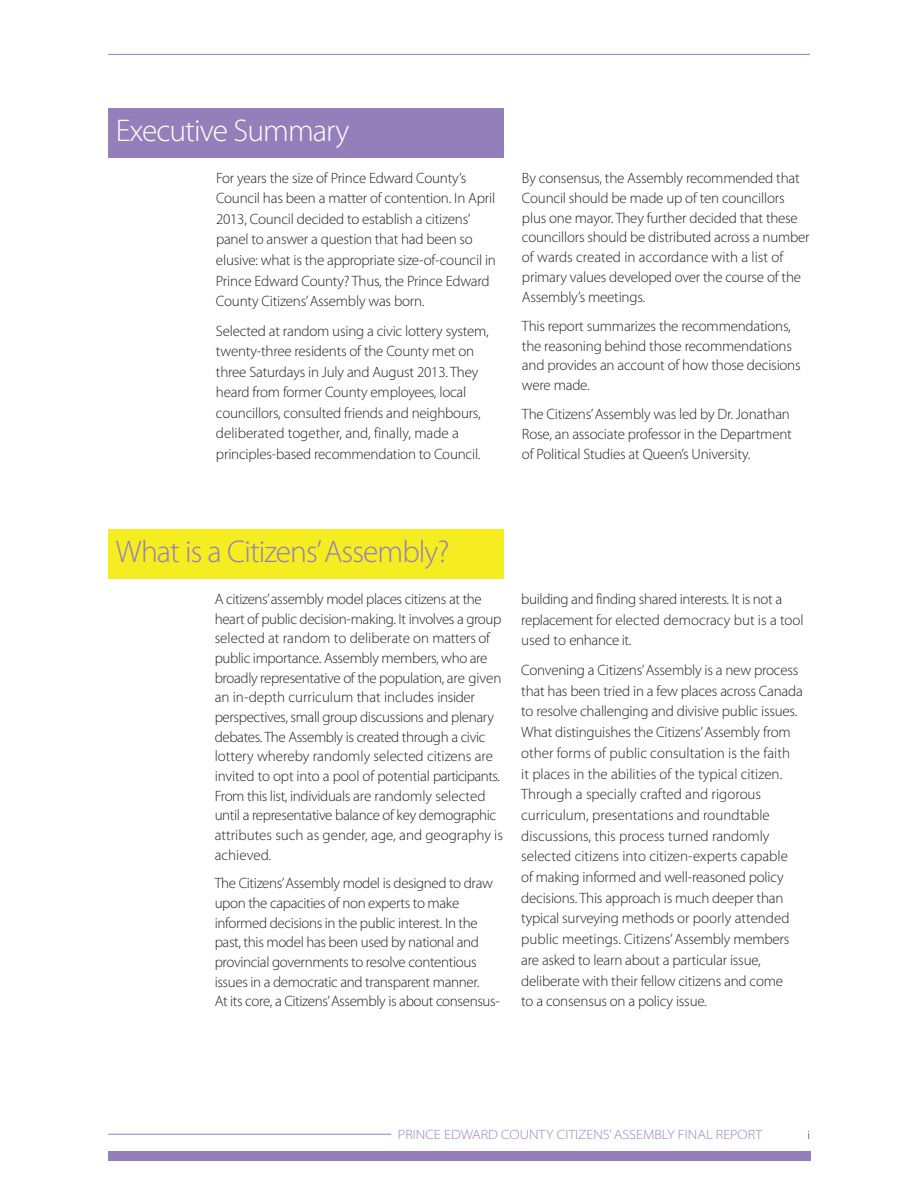
<style>
.page{position:relative;width:918px;height:1188px;background:#fff}
.page>*{position:absolute;margin:0;border:0;box-sizing:border-box;transform-origin:0 0}
.t1{font:300 31.5px "Myriad Pro";letter-spacing:-.03em;color:#957fba}
.t2{font:300 31.5px "Myriad Pro";letter-spacing:-.03em;color:#fff}
.t3{font:300 15px/19.6px "Myriad Pro";letter-spacing:-.015em;color:#231f20}
.t4{font:300 semi-expanded 13.5px "Myriad Pro";color:#957fba}
.t5{font:300 12px "Myriad Pro";color:#231f20}
</style>
<div class="page">
<div style="left:108px;top:1151px;width:702px;height:9px;background:#957fba"></div>
<hr style="left:108px;top:1134px;width:283px;height:1px;background:#957fba">
<hr style="left:108px;top:54px;width:702px;height:1px;background:#957fba">
<div style="left:108px;top:529px;width:396px;height:50px;background:#f6ed21"></div>
<div style="left:108px;top:108px;width:396px;height:50px;background:#957fba"></div>
<h1 class="t2" style="left:116px;top:118px;width:235px">Executive Summary</h1>
<p class="t3" style="left:216px;top:169px;width:281px;line-height:20.5px">For years the size of Prince Edward County’s Council has been a matter of contention. In April 2013, Council decided to establish a citizens’ panel to answer a question that had been so elusive: what is the appropriate size-of-council in Prince Edward County? Thus, the Prince Edward County Citizens’Assembly was born.</p>
<p class="t3" style="left:216px;top:321px;width:274px;line-height:20.5px">Selected at random using a civic lottery system, twenty-three residents of the County met on three Saturdays in July and August 2013. They heard from former County employees, local councillors, consulted friends and neighbours, deliberated together, and, finally, made a principles-based recommendation to Council.</p>
<p class="t3" style="left:522px;top:169px;width:289px">By consensus, the Assembly recommended that Council should be made up of ten councillors plus one mayor. They further decided that these councillors should be distributed across a number of wards created in accordance with a list of primary values developed over the course of the Assembly’s meetings.</p>
<p class="t3" style="left:522px;top:317px;width:280px">This report summarizes the recommendations, the reasoning behind those recommendations and provides an account of how those decisions were made.</p>
<p class="t3" style="left:522px;top:405px;width:271px">The Citizens’Assembly was led by Dr. Jonathan<br>Rose, an associate professor in the Department of Political Studies at Queen’s University.</p>
<h1 class="t1" style="left:116px;top:539px;width:335px">What is a Citizens’Assembly?</h1>
<p class="t3" style="left:215px;top:590px;width:290px">A citizens’assembly model places citizens at the heart of public decision-making. It involves a group selected at random to deliberate on matters of public importance. Assembly members, who are broadly representative of the population, are given an in-depth curriculum that includes insider perspectives, small group discussions and plenary debates. The Assembly is created through a civic lottery whereby randomly selected citizens are invited to opt into a pool of potential participants.<br>From this list, individuals are randomly selected until a representative balance of key demographic attributes such as gender, age, and geography is achieved.</p>
<p class="t3" style="left:215px;top:875px;width:287px">The Citizens’Assembly model is designed to draw upon the capacities of non experts to make informed decisions in the public interest. In the past, this model has been used by national and provincial governments to resolve contentious issues in a democratic and transparent manner.<br>At its core, a Citizens’Assembly is about consensus-</p>
<p class="t3" style="left:521px;top:590px;width:284px;line-height:20.7px">building and finding shared interests. It is not a replacement for elected democracy but is a tool used to enhance it.</p>
<p class="t3" style="left:521px;top:661px;width:283px;line-height:20.7px">Convening a Citizens’Assembly is a new process that has been tried in a few places across Canada to resolve challenging and divisive public issues.<br>What distinguishes the Citizens’Assembly from other forms of public consultation is the faith<br>it places in the abilities of the typical citizen.<br>Through a specially crafted and rigorous curriculum, presentations and roundtable discussions, this process turned randomly selected citizens into citizen-experts capable of making informed and well-reasoned policy decisions. This approach is much deeper than typical surveying methods or poorly attended public meetings. Citizens’Assembly members are asked to learn about a particular issue, deliberate with their fellow citizens and come<br>to a consensus on a policy issue.</p>
<p class="t4" style="left:398px;top:1129px;width:366px">PRINCE EDWARD COUNTY CITIZENS’ASSEMBLY FINAL REPORT</p>
<p class="t5" style="left:807px;top:1130px;width:4px">i</p>
</div>
